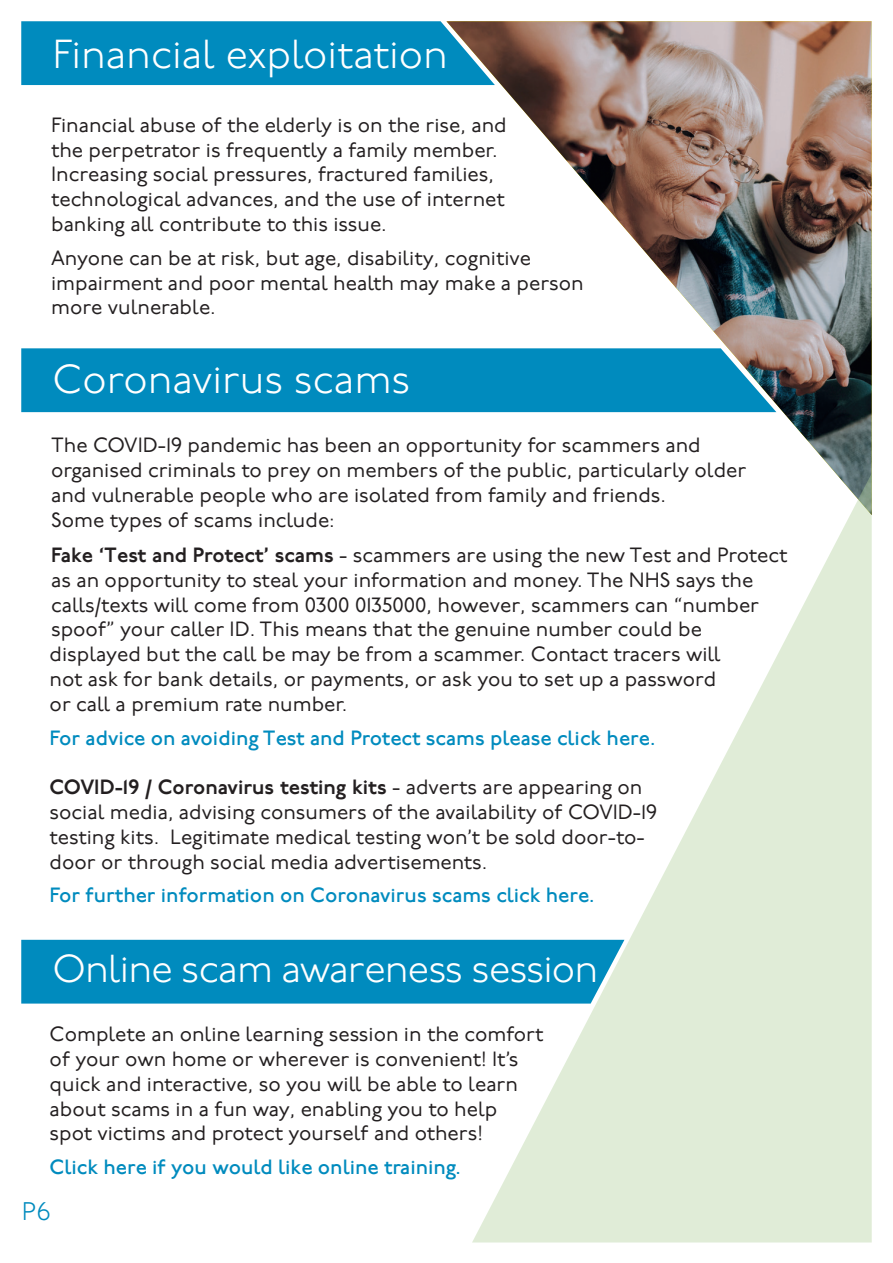
<style>
.page{position:relative;width:893px;height:1263px;background:#fff}
.page>*{position:absolute;margin:0;border:0;box-sizing:border-box;transform-origin:0 0}
.t1{font:300 40.5px "P22 Underground";color:#fff}
.t2{font:300 39px "P22 Underground";letter-spacing:-.02em;color:#fff}
.t3{font:300 25.5px "P22 Underground";color:#008bbe}
.t4{font:20.7px/24.8px "P22 Underground";color:#231f20}
.t5{font:500 20.7px "P22 Underground";color:#008bbe}
.s1{font-weight:600}
</style>
<div class="page">
<img style="left:446px;top:21px;width:426px;height:452px">
<svg style="left:472px;top:473px;width:400px;height:769px;fill:#e0ecd7"></svg>
<svg style="left:21px;top:21px;width:474px;height:64px;background:#0989b8"></svg>
<div style="left:21px;top:348px;width:755px;height:64px;background:#008bbe"></div>
<div style="left:21px;top:940px;width:603px;height:63px;background:#008bbe"></div>
<h1 class="t1" style="left:52px;top:32px;width:397px">Financial exploitation</h1>
<p class="t4" style="left:51px;top:113px;width:457px">Financial abuse of the elderly is on the rise, and the perpetrator is frequently a family member.<br>Increasing social pressures, fractured families, technological advances, and the use of internet banking all contribute to this issue.</p>
<p class="t4" style="left:51px;top:246px;width:534px">Anyone can be at risk, but age, disability, cognitive impairment and poor mental health may make a person more vulnerable.</p>
<h1 class="t1" style="left:52px;top:356px;width:359px">Coronavirus scams</h1>
<p class="t4" style="left:51px;top:434px;width:697px">The COVID-19 pandemic has been an opportunity for scammers and organised criminals to prey on members of the public, particularly older and vulnerable people who are isolated from family and friends.<br>Some types of scams include:</p>
<p class="t4" style="left:50px;top:543px;width:739px"><span class="s1">Fake ‘Test and Protect’ scams</span> - scammers are using the new Test and Protect as an opportunity to steal your information and money. The NHS says the calls/texts will come from 0300 0135000, however, scammers can “number spoof” your caller ID. This means that the genuine number could be displayed but the call be may be from a scammer. Contact tracers will<br>not ask for bank details, or payments, or ask you to set up a password<br>or call a premium rate number.</p>
<p class="t5" style="left:50px;top:726px;width:607px">For advice on avoiding Test and Protect scams please click here.</p>
<p class="t4" style="left:50px;top:776px;width:609px"><span class="s1">COVID-19 / Coronavirus testing kits</span> - adverts are appearing on social media, advising consumers of the availability of COVID-19 testing kits. Legitimate medical testing won’t be sold door-to&shy;door or through social media advertisements.</p>
<p class="t5" style="left:50px;top:884px;width:547px">For further information on Coronavirus scams click here.</p>
<h2 class="t2" style="left:52px;top:947px;width:547px">Online scam awareness session</h2>
<p class="t4" style="left:50px;top:1023px;width:495px">Complete an online learning session in the comfort of your own home or wherever is convenient! It’s quick and interactive, so you will be able to learn about scams in a fun way, enabling you to help spot victims and protect yourself and others!</p>
<p class="t5" style="left:50px;top:1156px;width:413px">Click here if you would like online training.</p>
<p class="t3" style="left:22px;top:1197px;width:30px">P6</p>
</div>
